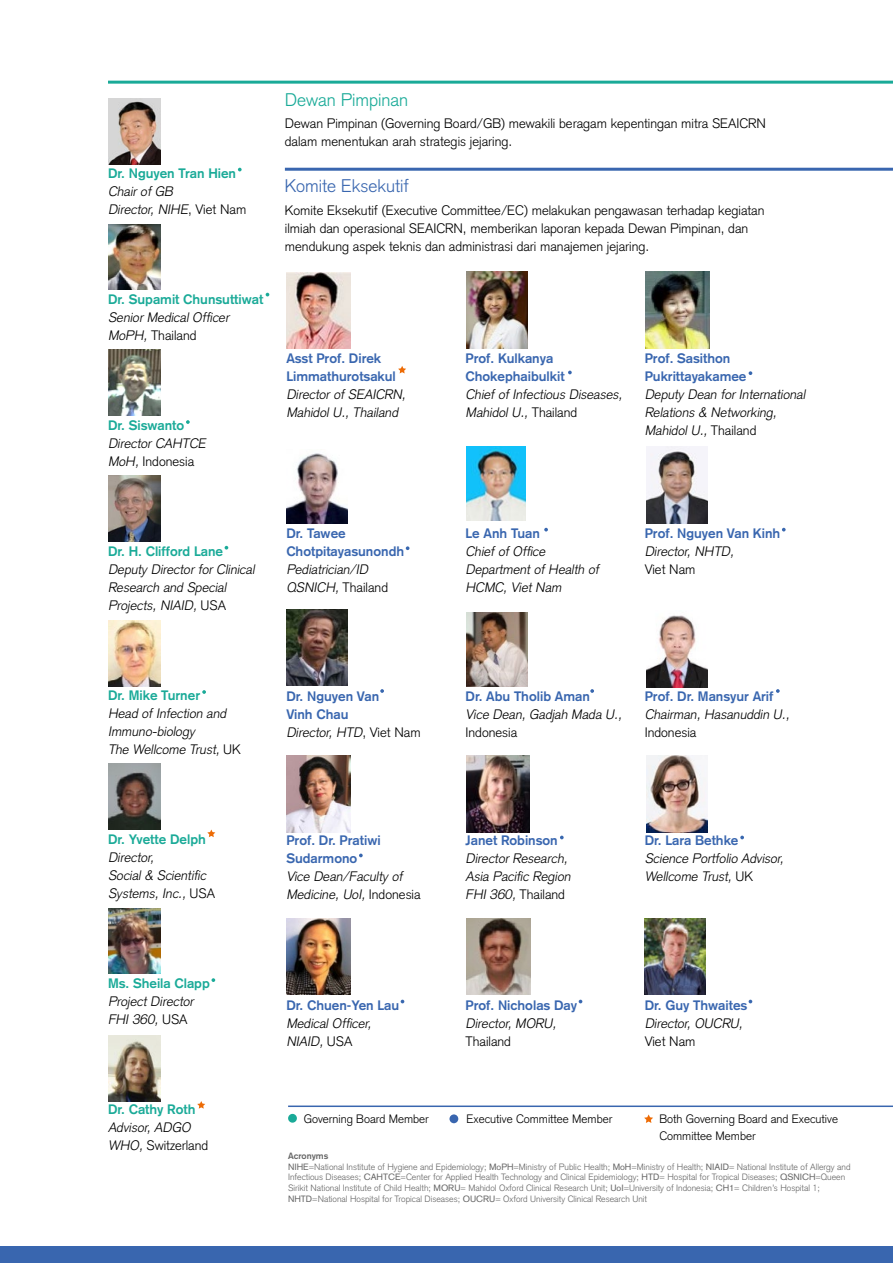
<style>
.page{position:relative;width:893px;height:1263px;background:#fff}
.page>*{position:absolute;margin:0;border:0;box-sizing:border-box;transform-origin:0 0}
.t1{font:300 18px "Akzidenz Grotesk";color:#3966af}
.t2{font:300 18px "Akzidenz Grotesk";color:#1aaa98}
.t3{font:italic 300 13.5px/18px "Akzidenz Grotesk";color:#000}
.t4{font:300 13.5px/18px "Akzidenz Grotesk";color:#000}
.t5{font:700 13.5px/18px "Akzidenz Grotesk";color:#3966af}
.t6{font:700 13.5px "Akzidenz Grotesk";color:#1aaa98}
.t7{font:300 12px/16.5px "Akzidenz Grotesk";color:#000}
.t8{font:300 9px/10.5px "Akzidenz Grotesk";color:#666}
.s1{font-style:normal}
.s2{font-weight:300;font-style:italic;color:#000}
.s3{font-weight:300;color:#000}
.s4{font-weight:700}
.s5{font-weight:400}
</style>
<div class="page">
<hr style="left:285px;top:168px;width:608px;height:3px;background:#3966af">
<hr style="left:108px;top:81px;width:785px;height:3px;background:#1aaa98">
<div style="left:0;top:1247px;width:893px;height:16px;background:#3966af"></div>
<img style="left:108px;top:98px;width:52px;height:66px">
<img style="left:108px;top:224px;width:52px;height:65px">
<img style="left:108px;top:350px;width:52px;height:65px">
<img style="left:108px;top:476px;width:52px;height:65px">
<img style="left:108px;top:620px;width:52px;height:66px">
<img style="left:108px;top:908px;width:52px;height:66px">
<img style="left:108px;top:764px;width:52px;height:65px">
<img style="left:108px;top:1035px;width:52px;height:66px">
<hr style="left:288px;top:1105px;width:605px;height:2px;background:#3966af">
<div style="left:288px;top:1114px;width:9px;height:9px;background:#1aaa98;border-radius:50%"></div>
<div style="left:449px;top:1114px;width:9px;height:9px;background:#3966af;border-radius:50%"></div>
<img style="left:466px;top:271px;width:61px;height:78px">
<img style="left:286px;top:272px;width:65px;height:77px">
<img style="left:286px;top:453px;width:61px;height:70px">
<img style="left:646px;top:649px;width:61px;height:38px">
<img style="left:286px;top:609px;width:61px;height:77px">
<img style="left:466px;top:613px;width:61px;height:73px">
<img style="left:286px;top:756px;width:65px;height:76px">
<img style="left:646px;top:756px;width:61px;height:76px">
<img style="left:466px;top:756px;width:63px;height:76px">
<img style="left:466px;top:918px;width:65px;height:77px">
<img style="left:286px;top:918px;width:64px;height:77px">
<img style="left:645px;top:918px;width:60px;height:77px">
<svg style="left:207px;top:829px;width:8px;height:8px"></svg>
<svg style="left:197px;top:1101px;width:8px;height:8px"></svg>
<svg style="left:398px;top:366px;width:8px;height:7px"></svg>
<svg style="left:644px;top:1114px;width:9px;height:9px"></svg>
<svg style="left:238px;top:168px;width:4px;height:3px"></svg>
<svg style="left:186px;top:420px;width:4px;height:4px"></svg>
<svg style="left:202px;top:690px;width:4px;height:4px"></svg>
<svg style="left:211px;top:978px;width:4px;height:4px"></svg>
<svg style="left:359px;top:853px;width:4px;height:4px"></svg>
<svg style="left:560px;top:836px;width:4px;height:3px"></svg>
<svg style="left:740px;top:836px;width:4px;height:3px"></svg>
<svg style="left:776px;top:689px;width:4px;height:4px"></svg>
<svg style="left:590px;top:689px;width:4px;height:4px"></svg>
<svg style="left:380px;top:689px;width:4px;height:4px"></svg>
<svg style="left:406px;top:546px;width:3px;height:4px"></svg>
<svg style="left:544px;top:528px;width:4px;height:3px"></svg>
<svg style="left:568px;top:80px;width:325px;height:569px"></svg>
<img style="left:466px;top:447px;width:60px;height:74px">
<p class="t6" style="left:108px;top:166px;width:130px">Dr. Nguyen Tran Hien</p>
<p class="t3" style="left:108px;top:183px;width:140px">Chair of GB<br>Director, NIHE<span class="s1">, Vi et N a m</span></p>
<p class="t6" style="left:108px;top:292px;width:157px">Dr. Supamit Chunsuttiwat</p>
<p class="t3" style="left:108px;top:309px;width:125px">Senior Medical Officer<br>MoPH, <span class="s1">Thailand</span></p>
<p class="t6" style="left:108px;top:418px;width:78px">Dr. Siswanto</p>
<p class="t3" style="left:108px;top:435px;width:102px">Director CAHTCE<br>MoH, <span class="s1">Indonesia</span></p>
<h1 class="t2" style="left:285px;top:89px;width:125px">Dewan Pimpinan</h1>
<p class="t4" style="left:285px;top:114px;width:483px">Dewan Pimpinan (Governing Board/GB) mewakili beragam kepentingan mitra SEAICRN dalam menentukan arah strategis jejaring.</p>
<h1 class="t1" style="left:285px;top:175px;width:126px">Komite Eksekutif</h1>
<p class="t4" style="left:285px;top:202px;width:481px">Komite Eksekutif (Executive Committee/EC) melakukan pengawasan terhadap kegiatan ilmiah dan operasional SEAICRN, memberikan laporan kepada Dewan Pimpinan, dan mendukung aspek teknis dan administrasi dari manajemen jejaring.</p>
<p class="t5" style="left:286px;top:349px;width:111px">Asst Prof. Direk<br>Limmathurotsakul</p>
<p class="t3" style="left:286px;top:386px;width:124px">Director of SEAICRN,<br>Mahidol U., Thailand</p>
<p class="t5" style="left:465px;top:349px;width:101px">Prof. Kulkanya<br>Chokephaibulkit</p>
<p class="t3" style="left:465px;top:386px;width:161px">Chief of Infectious Diseases,<br>Mahidol U., <span class="s1">Th ai l an d</span></p>
<p class="t5" style="left:645px;top:349px;width:103px">Prof. Sasithon<br>Pukrittayakamee</p>
<p class="t3" style="left:645px;top:386px;width:165px">Deputy Dean for International<br>Relations &amp; Networking,<br>Mahidol U., <span class="s1">Th ai l an d</span></p>
<p class="t6" style="left:108px;top:544px;width:117px">Dr. H. Clifford Lane</p>
<p class="t3" style="left:108px;top:561px;width:151px">Deputy Director for Clinical<br>Research and Special<br>Projects, NIAID, <span class="s1">U S A</span></p>
<p class="t5" style="left:286px;top:524px;width:119px">Dr. Tawee<br>Chotpitayasunondh</p>
<p class="t3" style="left:286px;top:561px;width:103px">Pediatrician/ID<br>QSNICH, <span class="s1">Thailand</span></p>
<p class="t5" style="left:465px;top:524px;width:76px">Le Anh Tuan</p>
<p class="t3" style="left:465px;top:543px;width:138px">Chief of Office<br>Department of Health of<br>HCMC, Viet Nam</p>
<p class="t5" style="left:645px;top:524px;width:137px">Prof. Nguyen Van Kinh</p>
<p class="t3" style="left:645px;top:543px;width:94px">Director, NHTD,</p>
<p class="t4" style="left:645px;top:561px;width:52px">Viet Nam</p>
<p class="t6" style="left:108px;top:688px;width:94px">Dr. Mike Turner</p>
<p class="t3" style="left:108px;top:705px;width:134px">Head of Infection and<br>Immuno-biology<br>The Wellcome Trust, <span class="s1">U K</span></p>
<p class="t5" style="left:286px;top:687px;width:136px">Dr. Nguyen Van<br>Vinh Chau<br><span class="s2">Director, HTD</span><span class="s3">, V i e t N a m</span></p>
<p class="t5" style="left:465px;top:687px;width:126px">Dr. Abu Tholib Aman</p>
<p class="t3" style="left:465px;top:705px;width:161px">Vice Dean, Gadjah Mada U.,</p>
<p class="t4" style="left:465px;top:723px;width:53px">Indonesia</p>
<p class="t5" style="left:645px;top:687px;width:130px">Prof. Dr. Mansyur Arif</p>
<p class="t3" style="left:645px;top:705px;width:149px">Chairman, Hasanuddin U.,</p>
<p class="t4" style="left:645px;top:723px;width:53px">Indonesia</p>
<p class="t6" style="left:108px;top:832px;width:99px">Dr. Yvette Delph</p>
<p class="t3" style="left:108px;top:849px;width:109px">Director,<br>Social &amp; Scientific<br>Systems, Inc., <span class="s1">U SA</span></p>
<p class="t6" style="left:108px;top:976px;width:103px">Ms. Sheila Clapp</p>
<p class="t3" style="left:108px;top:993px;width:90px">Project Director<br>FHI 360, <span class="s1">U S A</span></p>
<p class="t6" style="left:108px;top:1102px;width:89px">Dr. Cathy Roth</p>
<p class="t3" style="left:108px;top:1119px;width:102px">Advisor, ADGO<br>WHO, <span class="s1">Switzerland</span></p>
<p class="t5" style="left:286px;top:831px;width:96px">Prof. Dr. Pratiwi<br>Sudarmono</p>
<p class="t3" style="left:286px;top:868px;width:136px">Vice Dean/Faculty of<br>Medicine, UoI, <span class="s1">I n d o n e s i a</span></p>
<p class="t5" style="left:286px;top:996px;width:114px">Dr. Chuen-Yen Lau</p>
<p class="t3" style="left:286px;top:1014px;width:89px">Medical Officer,<br>NIAID, <span class="s1">U SA</span></p>
<p class="t5" style="left:465px;top:831px;width:94px">Janet Robinson</p>
<p class="t3" style="left:465px;top:850px;width:109px">Director Research,<br>Asia Pacific Region<br>FHI 360, <span class="s1">Thailand</span></p>
<p class="t5" style="left:465px;top:996px;width:113px">Prof. Nicholas Day</p>
<p class="t3" style="left:465px;top:1014px;width:95px">Director, MORU,</p>
<p class="t4" style="left:465px;top:1032px;width:47px">Thailand</p>
<p class="t5" style="left:645px;top:831px;width:95px">Dr. Lara Bethke</p>
<p class="t3" style="left:645px;top:850px;width:143px">Science Portfolio Advisor,<br>Wellcome Trust, <span class="s1">U K</span></p>
<p class="t5" style="left:645px;top:996px;width:104px">Dr. Guy Thwaites</p>
<p class="t3" style="left:645px;top:1014px;width:102px">Director, OUCRU,</p>
<p class="t4" style="left:645px;top:1032px;width:52px">Viet Nam</p>
<p class="t7" style="left:304px;top:1110px;width:126px">Governing Board Member</p>
<p class="t7" style="left:466px;top:1111px;width:147px">Executive Committee Member</p>
<p class="t8" style="left:288px;top:1151px;width:564px"><span class="s4">Acronyms<br></span><span class="s5">NIHE</span>=National Institute of Hygiene and Epidemiology; <span class="s5">MoPH</span>=Ministry of Public Health; <span class="s5">MoH</span>=Ministry of Health; <span class="s5">NIAID</span>= National Institute of Allergy and Infectious Diseases; <span class="s5">CAHTCE</span>=Center for Applied Health Technology and Clinical Epidemiology; <span class="s5">HTD</span>= Hospital for Tropical Diseases; <span class="s5">QSNICH</span>=Queen Sirikit National Institute of Child Health; <span class="s5">MORU</span>= Mahidol Oxford Clinical Research Unit; <span class="s5">UoI</span>=University of Indonesia; <span class="s5">CH1</span>= Children’s Hospital 1; <span class="s5">NHTD</span>=National Hospital for Tropical Diseases; <span class="s5">OUCRU</span>= Oxford University Clinical Research Unit</p>
<p class="t7" style="left:659px;top:1111px;width:180px">Both Governing Board and Executive<br>Committee Member</p>
</div>
